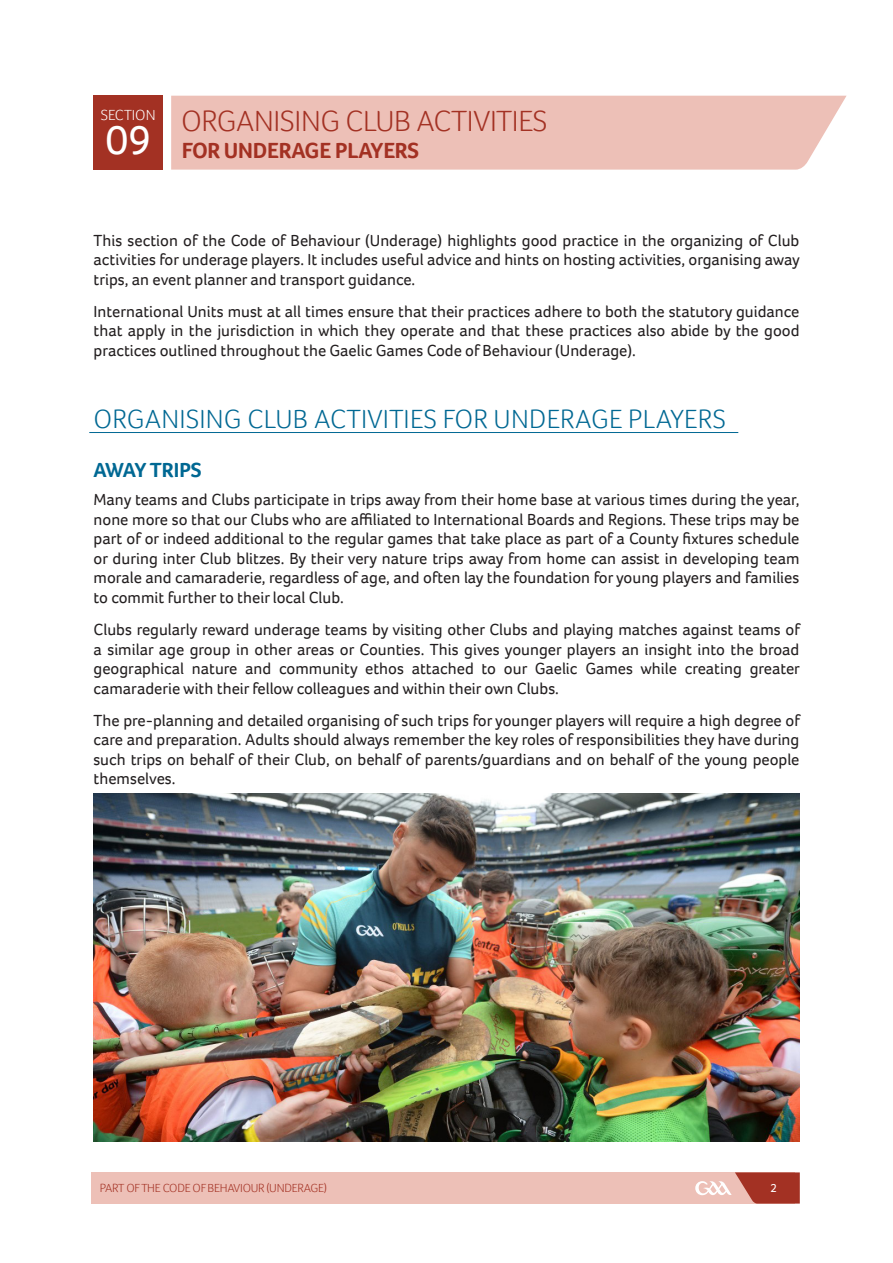
<style>
.page{position:relative;width:893px;height:1263px;background:#fff}
.page>*{position:absolute;margin:0;border:0;box-sizing:border-box;transform-origin:0 0}
.t1{font:42px "Foco";color:#fff}
.t2{font:300 30px "Foco";letter-spacing:-.01em;color:#a33123}
.SECTION_HEAD{font:300 27px "Foco";letter-spacing:.01em;color:#006893}
.t3{font:700 22.5px "Foco";letter-spacing:-.01em;color:#a33123}
._2_subheading{font:700 21px "Foco";color:#006893}
.text{font:16.5px/19.5px "Foco";color:#231f20;text-align:justify}
.t4{font:300 15px "Foco";color:#fff}
.t5{font:300 12px "Foco";letter-spacing:-.02em;color:#a33123}
.t6{font:12px "Foco";color:#fff}
</style>
<div class="page">
<div style="left:91px;top:1172px;width:704px;height:31px;background:#edc0b7"></div>
<div style="left:171px;top:96px;width:676px;height:74px;background:#edc0b7"></div>
<div style="left:94px;top:96px;width:69px;height:74px;background:#a33123"></div>
<svg style="left:695px;top:1172px;width:105px;height:31px"></svg>
<hr style="left:89px;top:432px;width:649px;height:1px;background:#006893">
<img style="left:94px;top:793px;width:705px;height:349px">
<p class="t4" style="left:101px;top:105px;width:56px">SECTION</p>
<h1 class="t1" style="left:105px;top:112px;width:47px">09</h1>
<h2 class="t2" style="left:181px;top:101px;width:368px">ORGANISING CLUB ACTIVITIES</h2>
<h3 class="t3" style="left:182px;top:135px;width:239px">FOR UNDERAGE PLAYERS</h3>
<p class="text" style="left:94px;top:230px;width:708px">This section of the Code of Behaviour (Underage) highlights good practice in the organizing of Club activities for underage players. It includes useful advice and hints on hosting activities, organising away trips, an event planner and transport guidance.</p>
<p class="text" style="left:94px;top:301px;width:707px">International Units must at all times ensure that their practices adhere to both the statutory guidance that apply in the jurisdiction in which they operate and that these practices also abide by the good practices outlined throughout the Gaelic Games Code of Behaviour (Underage).</p>
<p class="SECTION_HEAD" style="left:94px;top:401px;width:634px">ORGANISING CLUB ACTIVITIES FOR UNDERAGE PLAYERS</p>
<p class="_2_subheading" style="left:94px;top:456px;width:110px">AWAY TRIPS</p>
<p class="text" style="left:94px;top:490px;width:707px">Many teams and Clubs participate in trips away from their home base at various times during the year, none more so that our Clubs who are affiliated to International Boards and Regions. These trips may be part of or indeed additional to the regular games that take place as part of a County fixtures schedule or during inter Club blitzes. By their very nature trips away from home can assist in developing team morale and camaraderie, regardless of age, and often lay the foundation for young players and families to commit further to their local Club.</p>
<p class="text" style="left:94px;top:620px;width:708px">Clubs regularly reward underage teams by visiting other Clubs and playing matches against teams of a similar age group in other areas or Counties. This gives younger players an insight into the broad geographical nature and community ethos attached to our Gaelic Games while creating greater camaraderie with their fellow colleagues and within their own Clubs.</p>
<p class="text" style="left:94px;top:710px;width:708px">The pre-planning and detailed organising of such trips for younger players will require a high degree of care and preparation. Adults should always remember the key roles of responsibilities they have during such trips on behalf of their Club, on behalf of parents/guardians and on behalf of the young people themselves.</p>
<p class="t5" style="left:100px;top:1180px;width:228px">PART OF THE CODE OF BEHAVIOUR (UNDERAGE)</p>
<p class="t6" style="left:770px;top:1180px;width:8px">2</p>
</div>
